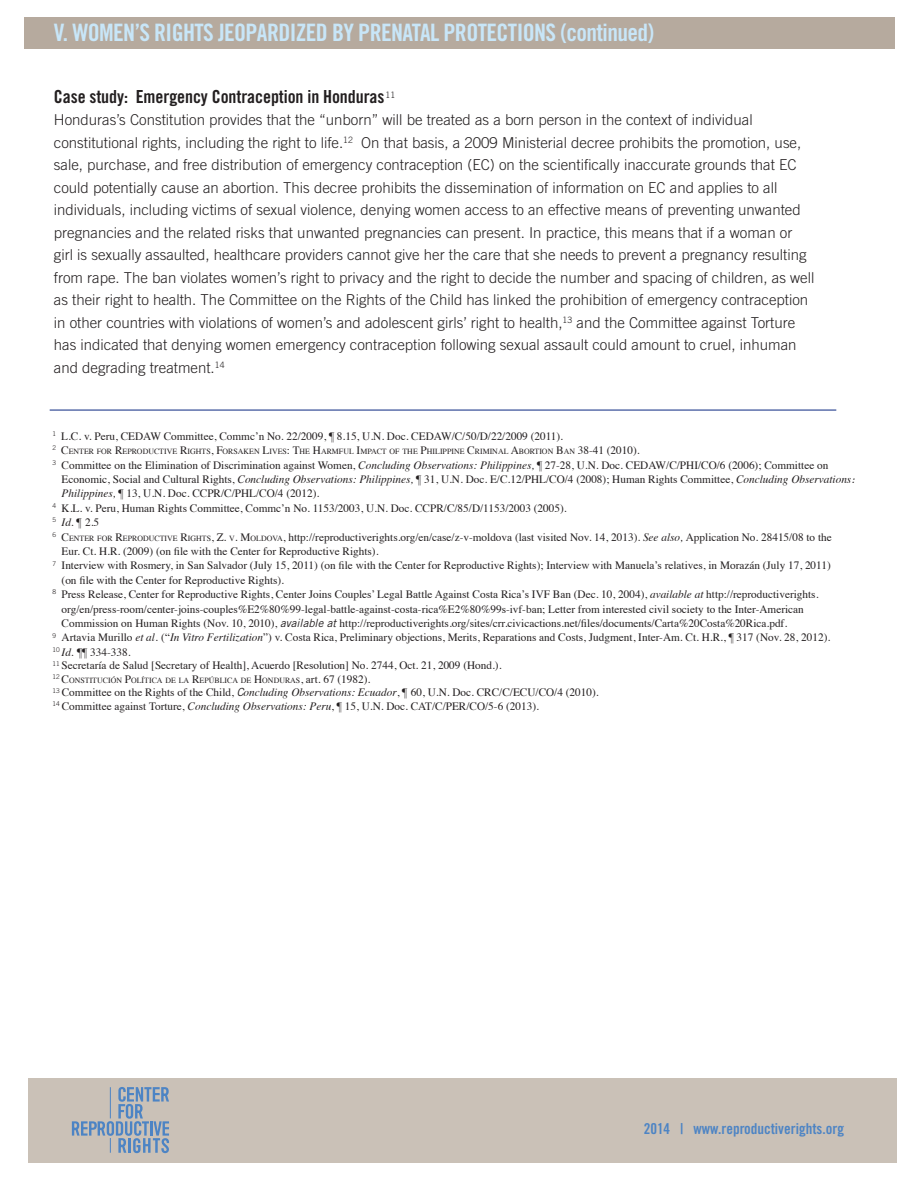
<style>
.page{position:relative;width:918px;height:1188px;background:#fff}
.page>*{position:absolute;margin:0;border:0;box-sizing:border-box;transform-origin:0 0}
.t1{font:24px "Trade Gothic LT Std Bd Cn 20";letter-spacing:-.025em;color:#c8e6f8}
.t2{font:18px "Trade Gothic LT Std Bd Cn 20";letter-spacing:-.005em;color:#231f20}
.t3{font:300 15px/22.5px "Trade Gothic LT Std";color:#231f20}
.t4{font:15px "Trade Gothic LT Std Bd Cn 20";color:#4d84c4}
.t5{font:11.25px/13.5px "Times";color:#231f20}
.t6{font:italic 11.25px "Times";color:#231f20}
.t7{font:7.8px "Times";color:#231f20}
.s1{font-family:"Times New Roman"}
.s2{font-size:11.25px}
.s3{font-style:italic}
.s4{font-family:"Trade Gothic LT Std";font-style:italic}
.s5{font-family:"Times New Roman";font-style:normal}
.s6{font-style:normal}
.s7{font-style:inherit}
.s8{font-size:7.8px}
</style>
<div class="page">
<div style="left:28px;top:1078px;width:868px;height:84px;background:#cac1b7"></div>
<svg style="left:72px;top:1087px;width:97px;height:66px"></svg>
<div style="left:24px;top:17px;width:871px;height:32px;background:#b6aa9e"></div>
<hr style="left:50px;top:410px;width:786px;height:1px;background:#253f8e">
<h1 class="t1" style="left:54px;top:17px;width:602px">V. WOMEN’S RIGHTS JEOPARDIZED BY PRENATAL PROTECTIONS (continued)</h1>
<h2 class="t2" style="left:54px;top:85px;width:343px">Case study: Emergency Contraception in Honduras<sup>11</sup></h2>
<p class="t3" style="left:54px;top:108px;width:762px">Honduras’s Constitution provides that the “unborn” will be treated as a born person in the context of individual constitutional rights, including the right to life.<sup>12</sup> On that basis, a 2009 Ministerial decree prohibits the promotion, use, sale, purchase, and free distribution of emergency contraception (EC) on the scientifically inaccurate grounds that EC could potentially cause an abortion. This decree prohibits the dissemination of information on EC and applies to all individuals, including victims of sexual violence, denying women access to an effective means of preventing unwanted pregnancies and the related risks that unwanted pregnancies can present. In practice, this means that if a woman or girl is sexually assaulted, healthcare providers cannot give her the care that she needs to prevent a pregnancy resulting from rape. The ban violates women’s right to privacy and the right to decide the number and spacing of children, as well as their right to health. The Committee on the Rights of the Child has linked the prohibition of emergency contraception in other countries with violations of women’s and adolescent girls’ right to health,<sup>13</sup> and the Committee against Torture has indicated that denying women emergency contraception following sexual assault could amount to cruel, inhuman and degrading treatment.<sup>14</sup></p>
<p class="t5" style="left:53px;top:428px;width:512px"><sup>1</sup> L.C. v. Peru, CEDAW Committee, Commc’n No. 22/2009, <span class="s1">¶</span> 8.15, U.N. Doc. CEDAW/C/50/D/22/2009 (2011).</p>
<p class="t7" style="left:53px;top:444px;width:589px"><sup>2</sup> <span class="s2">C</span>ENTER FOR <span class="s2">R</span>EPRODUCTIVE <span class="s2">R</span>IGHTS<span class="s2">, F</span>ORSAKEN <span class="s2">L</span>IVES<span class="s2">: T</span>HE <span class="s2">H</span>ARMFUL <span class="s2">I</span>MPACT OF THE <span class="s2">P</span>HILIPPINE <span class="s2">C</span>RIMINAL <span class="s2">A</span>BORTION <span class="s2">B</span>AN <span class="s2">38-41 (2010).</span></p>
<p class="t5" style="left:53px;top:457px;width:777px"><sup>3</sup> Committee on the Elimination of Discrimination against Women, <span class="s3">Concluding Observations: Philippines,</span> <span class="s1">¶</span> 27-28, U.N. Doc. CEDAW/C/PHI/CO/6 (2006); Committee on</p>
<p class="t5" style="left:62px;top:471px;width:795px">Economic, Social and Cultural Rights, <span class="s3">Concluding Observations: Philippines,</span> <span class="s1">¶</span> 31, U.N. Doc. E/C.12/PHL/CO/4 (2008); Human Rights Committee, <span class="s3">Concluding Observations</span><span class="s4">:</span></p>
<p class="t5" style="left:62px;top:486px;width:259px"><span class="s3">Philippines,</span> <span class="s1">¶</span> 13, U.N. Doc. CCPR/C/PHL/CO/4 (2012).</p>
<p class="t5" style="left:53px;top:500px;width:515px"><sup>4</sup> K.L. v. Peru, Human Rights Committee, Commc’n No. 1153/2003, U.N. Doc. CCPR/C/85/D/1153/2003 (2005).</p>
<p class="t6" style="left:53px;top:513px;width:48px"><sup>5</sup> Id. <span class="s5">¶</span> <span class="s6">2.5</span></p>
<p class="t5" style="left:53px;top:529px;width:781px"><sup>6</sup> <span class="s7">C</span><span class="s8">ENTER FOR</span> <span class="s7">R</span><span class="s8">EPRODUCTIVE</span> <span class="s7">R</span><span class="s8">IGHTS</span><span class="s7">, Z.</span> <span class="s8">V</span><span class="s7">. M</span><span class="s8">OLDOVA</span><span class="s7">,</span> http://reproductiverights.org/en/case/z-v-moldova (last visited Nov. 14, 2013). <span class="s3">See also,</span> Application No. 28415/08 to the</p>
<p class="t5" style="left:62px;top:543px;width:318px">Eur. Ct. H.R. (2009) (on file with the Center for Reproductive Rights).</p>
<p class="t5" style="left:53px;top:558px;width:780px"><sup>7</sup> Interview with Rosmery, in San Salvador (July 15, 2011) (on file with the Center for Reproductive Rights); Interview with Manuela’s relatives, in Morazán (July 17, 2011)</p>
<p class="t5" style="left:62px;top:572px;width:224px">(on file with the Center for Reproductive Rights).</p>
<p class="t5" style="left:53px;top:587px;width:767px"><sup>8</sup> Press Release, Center for Reproductive Rights, Center Joins Couples’ Legal Battle Against Costa Rica’s IVF Ban (Dec. 10, 2004), <span class="s3">available at</span> http://reproductiverights.</p>
<p class="t5" style="left:62px;top:601px;width:744px">org/en/press-room/center-joins-couples%E2%80%99-legal-battle-against-costa-rica%E2%80%99s-ivf-ban; Letter from interested civil society to the Inter-American</p>
<p class="t5" style="left:62px;top:615px;width:727px">Commission on Human Rights (Nov. 10, 2010), <span class="s4">available at</span> http://reproductiverights.org/sites/crr.civicactions.net/files/documents/Carta%20Costa%20Rica.pdf.</p>
<p class="t5" style="left:53px;top:630px;width:779px"><sup>9</sup> Artavia Murillo <span class="s3">et al.</span> (“<span class="s3">In Vitro Fertilization</span>”) v. Costa Rica, Preliminary objections, Merits, Reparations and Costs, Judgment, Inter-Am. Ct. H.R., <span class="s1">¶</span> 317 (Nov. 28, 2012).</p>
<p class="t5" style="left:53px;top:644px;width:79px"><sup>10</sup> <span class="s3">Id.</span> <span class="s1">¶¶</span> 334-338.</p>
<p class="t5" style="left:53px;top:658px;width:450px"><sup>11</sup> Secretaría de Salud [Secretary of Health], Acuerdo [Resolution] No. 2744, Oct. 21, 2009 (Hond.).</p>
<p class="t7" style="left:53px;top:673px;width:319px"><sup>12</sup> <span class="s2">C</span>ONSTITUCIÓN <span class="s2">P</span>OLÍTICA DE LA <span class="s2">R</span>EPÚBLICA DE <span class="s2">H</span>ONDURAS<span class="s2">,</span> <span class="s2">art. 67 (1982).</span></p>
<p class="t5" style="left:53px;top:685px;width:548px"><sup>13</sup> Committee on the Rights of the Child, <span class="s4">C</span><span class="s3">oncluding Observations: Ecuador</span>, <span class="s1">¶</span> 60, U.N. Doc. CRC/C/ECU/CO/4 (2010).<br><sup>14</sup> Committee against Torture, <span class="s3">Concluding Observations: Peru</span>, <span class="s1">¶</span> 15, U.N. Doc. CAT/C/PER/CO/5-6 (2013).</p>
<h3 class="t4" style="left:644px;top:1120px;width:202px">2014 | www.reproductiverights.org</h3>
</div>
